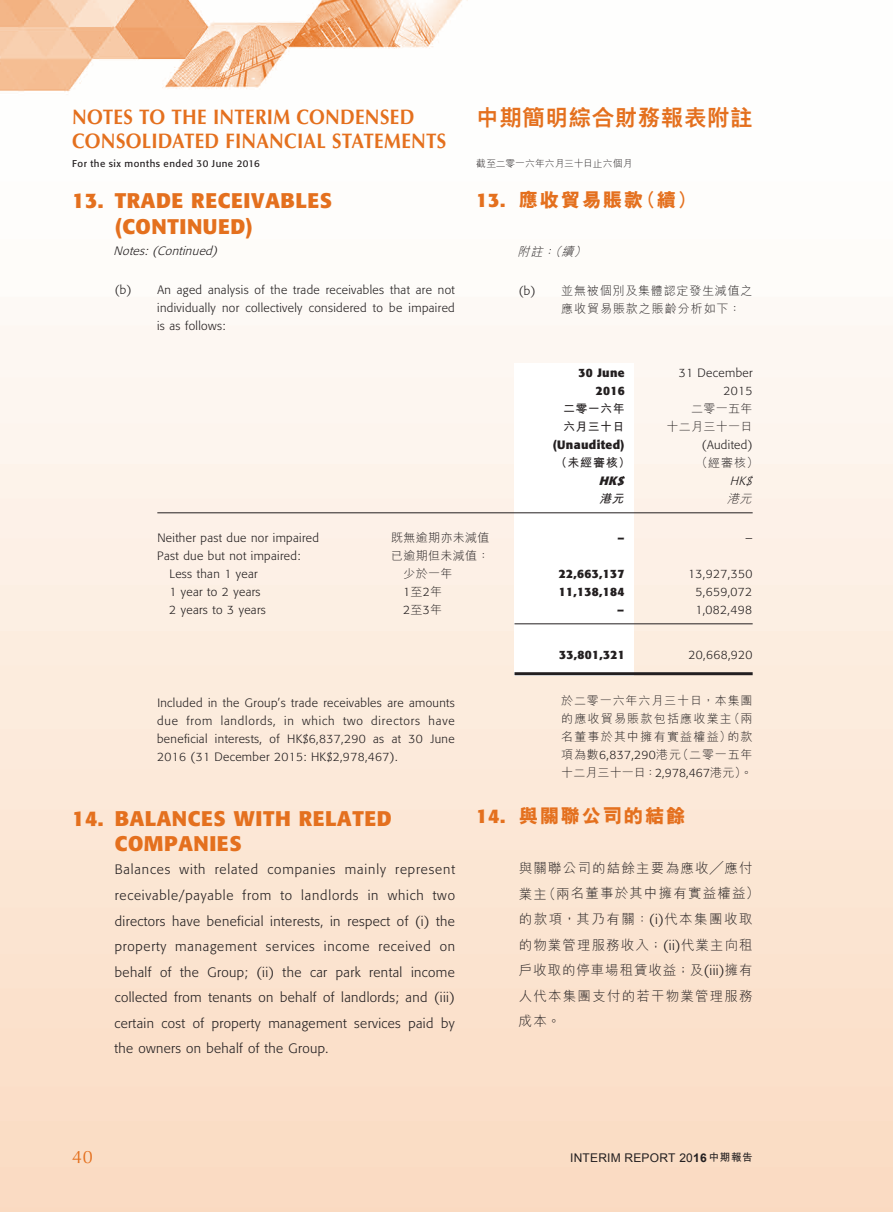
<style>
.page{position:relative;width:893px;height:1212px;background:#fff}
.page>*{position:absolute;margin:0;border:0;box-sizing:border-box;transform-origin:0 0}
.t1{font:800 22.5px "M Hei HK";letter-spacing:.025em;color:#e4701e}
.t2{font:700 21px/25.5px "Formata";letter-spacing:.03em;color:#e4701e}
.t3{font:700 21px/24px "Optima LT Std";letter-spacing:.015em;color:#e4701e;scale:.9 1}
.t4{font:800 19.5px "M Hei HK";letter-spacing:.08em;color:#e4701e}
.t5{font:18px "Optima LT Std";color:#e4701e}
.t6{font:300 13.5px/25.5px "Formata";letter-spacing:.03em;color:#231f20;text-align:justify}
.t7{font:300 13.5px/25.5px "M Hei HK";letter-spacing:.09em;color:#231f20}
.t8{font:300 12px/18px "Formata";letter-spacing:.03em;color:#231f20;text-align:justify}
.t9{font:300 12px/18px "M Hei HK";letter-spacing:.07em;color:#231f20}
.t10{font:700 12px "Formata";letter-spacing:.03em;color:#231f20}
.t11{font:300 12px "M Hei HK";letter-spacing:.03em;color:#231f20}
.t12{font:12px "Arial";letter-spacing:.02em;color:#231f20}
.t13{font:italic 300 12px "Formata";color:#231f20}
.t14{font:700 12px "M Hei HK";letter-spacing:.03em;color:#231f20}
.t15{font:italic 300 12px "M Hei HK";color:#231f20}
.t16{font:italic 700 12px "Formata";color:#231f20}
.t17{font:italic 700 12px "M Hei HK";color:#231f20}
.t18{font:9.75px "Formata";letter-spacing:.05em;color:#231f20}
.t19{font:300 9.75px "M Hei HK";color:#231f20}
.s1{font-family:"M Hei HK"}
.s2{font-family:"Formata";font-weight:700}
.s3{font-family:"Formata"}
.s4{font-weight:700}
.s5{font-family:"M Hei HK";font-weight:700;font-size:10.5px}
</style>
<div class="page">
<img style="left:0;top:0;width:893px;height:1212px">
<div style="left:514px;top:363px;width:120px;height:313px;background:#fff"></div>
<hr style="left:157px;top:512px;width:596px;height:1px;background:#231f20">
<hr style="left:514px;top:623px;width:239px;height:1px;background:#231f20">
<hr style="left:514px;top:672px;width:239px;height:3px;background:#231f20">
<h2 class="t3" style="left:72px;top:105px;width:417px">NOTES TO THE INTERIM CONDENSED<br>CONSOLIDATED FINANCIAL STATEMENTS</h2>
<h1 class="t1" style="left:476px;top:106px;width:278px">中期簡明綜合財務報表附註</h1>
<p class="t18" style="left:72px;top:158px;width:189px">For the six months ended 30 June 2016</p>
<p class="t19" style="left:476px;top:157px;width:158px">截至二零一六年六月三十日止六個月</p>
<h2 class="t2" style="left:115px;top:188px;width:219px;text-indent:-42px">13. TRADE RECEIVABLES (CONTINUED)</h2>
<p class="t13" style="left:114px;top:244px;width:109px">Notes: (Continued)</p>
<p class="t8" style="left:157px;top:281px;width:299px;text-indent:-42px">(b) An aged analysis of the trade receivables that are not individually nor collectively considered to be impaired is as follows:</p>
<p class="t10" style="left:578px;top:365px;width:48px">30 June</p>
<p class="t8" style="left:679px;top:364px;width:75px">31 December</p>
<p class="t10" style="left:596px;top:383px;width:31px">2016</p>
<p class="t8" style="left:724px;top:382px;width:31px">2015</p>
<p class="t14" style="left:563px;top:400px;width:63px">二零一六年</p>
<p class="t9" style="left:691px;top:399px;width:63px">二零一五年</p>
<p class="t14" style="left:563px;top:418px;width:63px">六月三十日</p>
<p class="t11" style="left:666px;top:418px;width:88px">十二月三十一日</p>
<p class="t10" style="left:553px;top:437px;width:73px">(Unaudited)</p>
<p class="t8" style="left:702px;top:436px;width:52px">(Audited)</p>
<p class="t14" style="left:555px;top:454px;width:77px">（未經審核）</p>
<p class="t9" style="left:696px;top:453px;width:64px">（經審核）</p>
<p class="t16" style="left:599px;top:473px;width:30px">HK$</p>
<p class="t13" style="left:730px;top:474px;width:27px">HK$</p>
<p class="t17" style="left:599px;top:490px;width:30px">港元</p>
<p class="t15" style="left:727px;top:490px;width:30px">港元</p>
<p class="t8" style="left:157px;top:529px;width:163px">Neither past due nor impaired</p>
<p class="t11" style="left:391px;top:529px;width:100px">既無逾期亦未減值</p>
<p class="t10" style="left:618px;top:530px;width:8px">–</p>
<p class="t8" style="left:746px;top:529px;width:8px">–</p>
<p class="t8" style="left:157px;top:547px;width:145px">Past due but not impaired:</p>
<p class="t11" style="left:391px;top:547px;width:100px">已逾期但未減值：</p>
<p class="t8" style="left:169px;top:565px;width:90px">Less than 1 year</p>
<p class="t9" style="left:403px;top:564px;width:51px">少於一年</p>
<p class="t10" style="left:559px;top:566px;width:67px">22,663,137</p>
<p class="t8" style="left:688px;top:565px;width:66px">13,927,350</p>
<p class="t8" style="left:169px;top:583px;width:93px">1 year to 2 years</p>
<p class="t8" style="left:403px;top:583px;width:41px">1<span class="s1">至</span>2<span class="s1">年</span></p>
<p class="t10" style="left:559px;top:584px;width:67px">11,138,184</p>
<p class="t8" style="left:695px;top:583px;width:58px">5,659,072</p>
<p class="t8" style="left:169px;top:601px;width:98px">2 years to 3 years</p>
<p class="t8" style="left:403px;top:601px;width:41px">2<span class="s1">至</span>3<span class="s1">年</span></p>
<p class="t10" style="left:617px;top:602px;width:8px">–</p>
<p class="t8" style="left:695px;top:601px;width:58px">1,082,498</p>
<p class="t10" style="left:559px;top:647px;width:67px">33,801,321</p>
<p class="t8" style="left:688px;top:646px;width:66px">20,668,920</p>
<p class="t8" style="left:157px;top:694px;width:299px">Included in the Group’s trade receivables are amounts due from landlords, in which two directors have beneficial interests, of HK$6,837,290 as at 30 June 2016 (31 December 2015: HK$2,978,467).</p>
<h3 class="t4" style="left:476px;top:187px;width:222px"><span class="s2">13.</span> 應收貿易賬款（續）</h3>
<p class="t15" style="left:518px;top:243px;width:74px">附註：（續）</p>
<p class="t9" style="left:561px;top:281px;width:193px;text-indent:-42px"><span class="s3">(b)</span> 並無被個別及集體認定發生減值之應收貿易賬款之賬齡分析如下：</p>
<p class="t9" style="left:561px;top:691px;width:193px;text-align:justify">於二零一六年六月三十日，本集團的應收貿易賬款包括應收業主（兩名董事於其中擁有實益權益）的款項為數<span class="s3">6,837,290</span>港元（二零一五年十二月三十一日：<span class="s3">2,978,467</span>港元）。</p>
<h3 class="t4" style="left:476px;top:803px;width:211px"><span class="s2">14.</span> 與關聯公司的結餘</h3>
<p class="t7" style="left:519px;top:855px;width:242px">與關聯公司的結餘主要為應收╱應付業主（兩名董事於其中擁有實益權益）的款項，其乃有關：<span class="s3">(i)</span>代本集團收取的物業管理服務收入；<span class="s3">(ii)</span>代業主向租戶收取的停車場租賃收益；及<span class="s3">(iii)</span>擁有人代本集團支付的若干物業管理服務成本。</p>
<h2 class="t2" style="left:115px;top:805px;width:278px;text-indent:-42px">14. BALANCES WITH RELATED<br>COMPANIES</h2>
<p class="t6" style="left:114px;top:857px;width:342px">Balances with related companies mainly represent receivable/payable from to landlords in which two directors have beneficial interests, in respect of (i) the property management services income received on behalf of the Group; (ii) the car park rental income collected from tenants on behalf of landlords; and (iii) certain cost of property management services paid by the owners on behalf of the Group.</p>
<h3 class="t5" style="left:72px;top:1146px;width:22px">40</h3>
<p class="t12" style="left:570px;top:1150px;width:184px">INTERIM REPORT 20<span class="s4">16</span> <span class="s5">中期報告</span></p>
</div>
